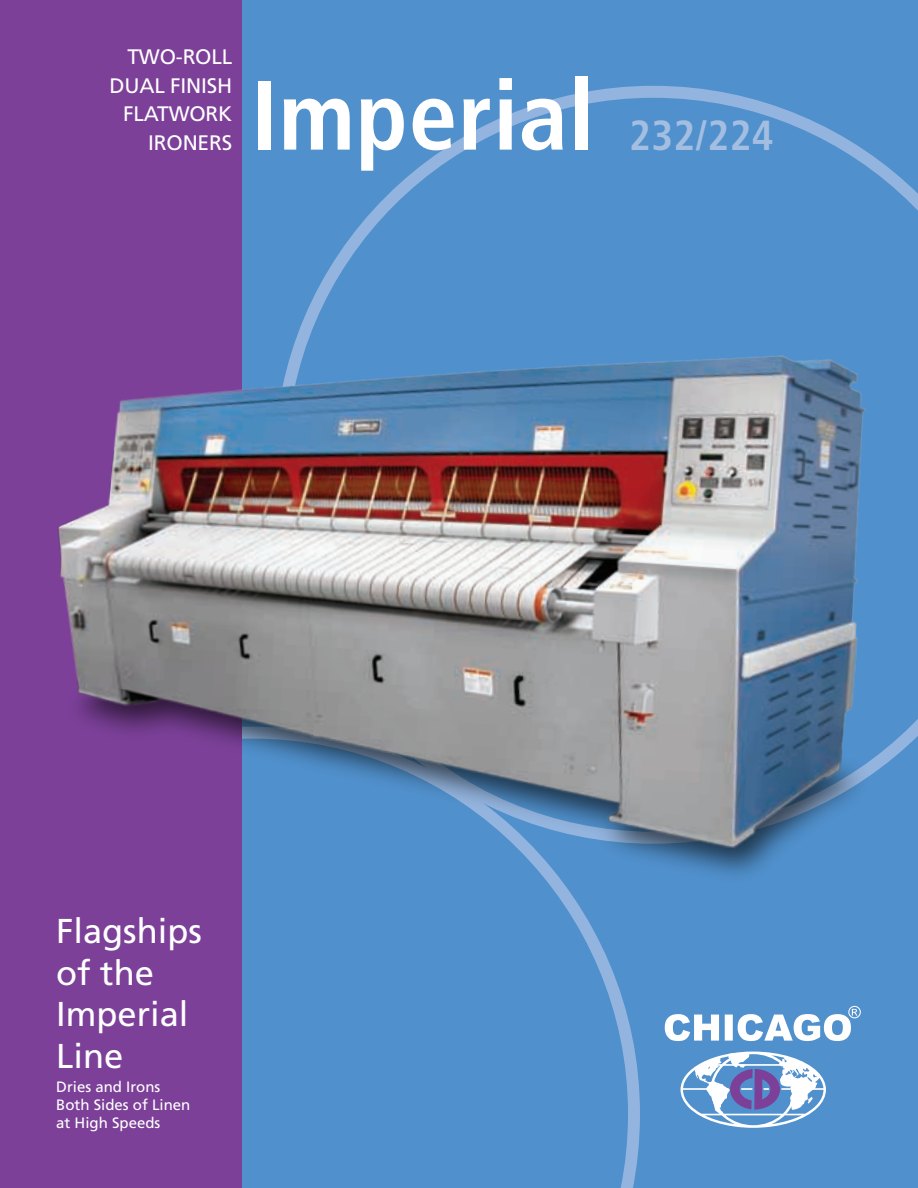
<style>
.page{position:relative;width:918px;height:1188px;background:#fff}
.page>*{position:absolute;margin:0;border:0;box-sizing:border-box;transform-origin:0 0}
.t1{font:700 condensed 97.5px "Frutiger";letter-spacing:.005em;color:#fff}
.t2{font:700 condensed 42px "Frutiger";letter-spacing:.005em;color:#a4bee2}
.t3{font:34.5px/41.4px "Frutiger";color:#fff}
.t4{font:21px/28.5px "Frutiger";letter-spacing:-.01em;color:#fff;text-align:right}
.t5{font:15px/18px "Frutiger";color:#fff}
</style>
<div class="page">
<div style="left:230px;top:0;width:688px;height:1188px;background:#5090cc"></div>
<svg style="left:241px;top:904px;width:399px;height:284px"></svg>
<svg style="left:681px;top:1052px;width:145px;height:76px"></svg>
<svg style="left:665px;top:1006px;width:196px;height:35px"></svg>
<svg style="left:356px;top:86px;width:562px;height:658px"></svg>
<div style="left:0;top:0;width:241px;height:1188px;background:#7c4099"></div>
<img style="left:57px;top:230px;width:852px;height:674px">
<h3 class="t4" style="left:128px;top:42px;width:106px">Two-roll</h3>
<h3 class="t4" style="left:109px;top:71px;width:124px">DUAL FINISH</h3>
<h3 class="t4" style="left:123px;top:99px;width:63px">FLATWOR</h3>
<h3 class="t4" style="left:148px;top:99px;width:85px">K<br>IRO NERS</h3>
<h1 class="t1" style="left:251px;top:58px;width:344px">Imperial</h1>
<h2 class="t2" style="left:629px;top:110px;width:146px">232/224</h2>
<h3 class="t3" style="left:56px;top:910px;width:147px">Flagships of the<br>Imperial<br>Line</h3>
<p class="t5" style="left:56px;top:1078px;width:136px">Dries and Irons<br>Both Sides of Linen at High Speeds</p>
</div>
